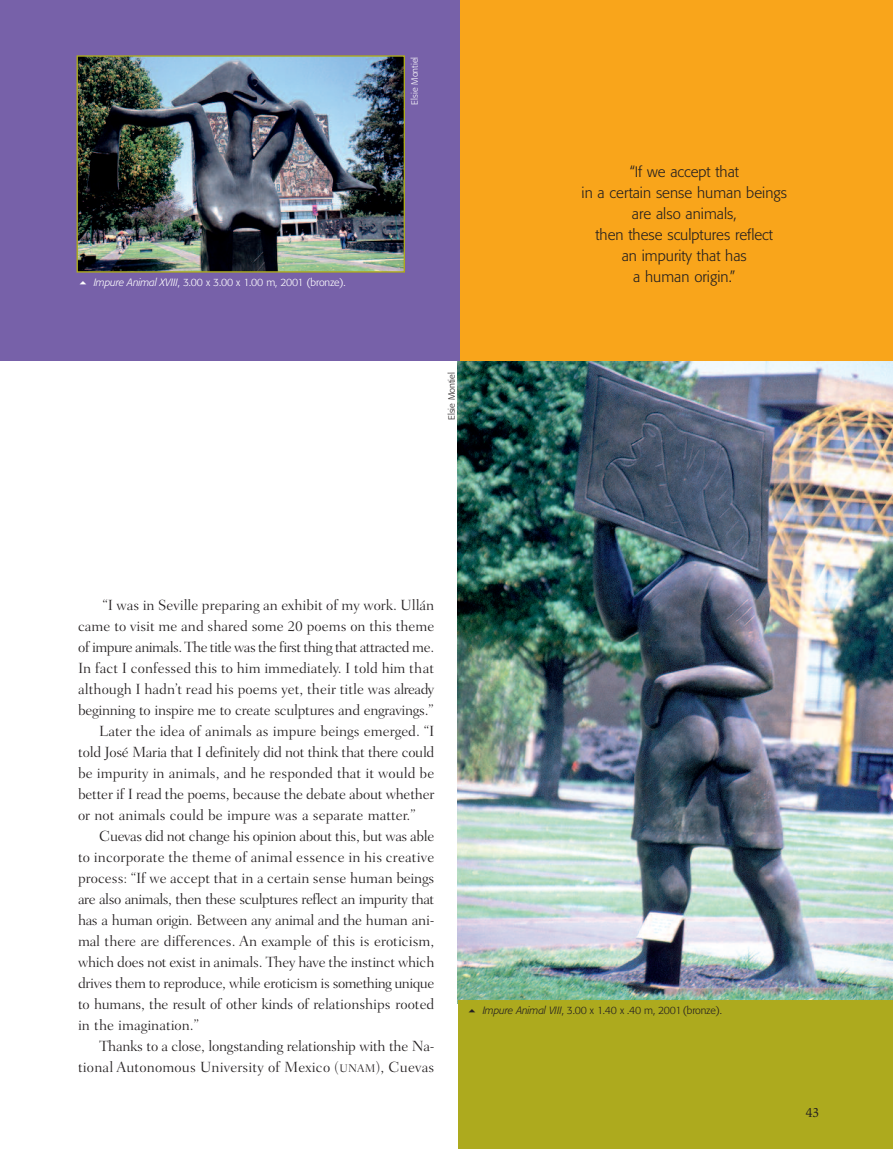
<style>
.page{position:relative;width:893px;height:1149px;background:#fff}
.page>*{position:absolute;margin:0;border:0;box-sizing:border-box;transform-origin:0 0}
.t1{font:300 15px "Fairfield LH";letter-spacing:-.015em;color:#231f20}
.t2{font:300 15px/21px "Formata";color:#231f20;text-align:center}
.t3{font:300 15px "Fairfield LH";letter-spacing:.01em;color:#231f20}
.t4{font:300 15px "Fairfield LH";letter-spacing:-.035em;color:#231f20}
.t5{font:300 15px "Fairfield LH";letter-spacing:.005em;color:#231f20}
.t6{font:13.5px "Slimbach";color:#231f20}
.t7{font:300 10.5px "Formata";letter-spacing:-.02em;color:#fff}
.t8{font:300 10.5px "Formata";letter-spacing:-.02em;color:#231f20}
.t9{font:300 9px "Formata";color:#231f20}
.t10{font:300 9px "Formata";color:#fff}
.s1{font-style:italic}
.s2{font-size:11.25px}
</style>
<div class="page">
<img style="left:457px;top:361px;width:436px;height:641px">
<div style="left:459px;top:1000px;width:434px;height:148px;background:#adaa1e"></div>
<div style="left:0;top:0;width:468px;height:361px;background:#7761a9"></div>
<img style="left:79px;top:57px;width:324px;height:213px">
<div style="left:77px;top:55px;width:328px;height:217px;border:1px solid #adaa1e"></div>
<div style="left:460px;top:0;width:433px;height:361px;background:#f9a51b"></div>
<p class="t10" style="left:411px;top:104px;width:49px;rotate:-90deg">Elsie Montiel</p>
<p class="t7" style="left:94px;top:277px;width:253px"><span class="s1">Impure Animal XVIII</span>, 3.00 x 3.00 x 1.00 m, 2001 (bronze).</p>
<p class="t9" style="left:448px;top:420px;width:49px;rotate:-90deg">Elsie Montiel</p>
<p class="t2" style="left:582px;top:162px;width:207px">“If we accept that<br>in a certain sense human beings are also animals,<br>then these sculptures reflect<br>an impurity that has<br>a human origin.”</p>
<p class="t1" style="left:103px;top:598px;width:333px">“I was in Seville preparing an exhibit of my work. Ullán</p>
<p class="t1" style="left:78px;top:619px;width:358px">came to visit me and shared some 20 poems on this theme</p>
<p class="t4" style="left:78px;top:640px;width:358px">of impure animals. The title was the first thing that attracted me.</p>
<p class="t1" style="left:78px;top:661px;width:358px">In fact I confessed this to him immediately. I told him that</p>
<p class="t5" style="left:78px;top:682px;width:358px">although I hadn’t read his poems yet, their title was already</p>
<p class="t1" style="left:78px;top:703px;width:357px">beginning to inspire me to create sculptures and engravings.”</p>
<p class="t1" style="left:99px;top:724px;width:337px">Later the idea of animals as impure beings emerged. “I</p>
<p class="t1" style="left:78px;top:745px;width:358px">told José Maria that I definitely did not think that there could</p>
<p class="t1" style="left:78px;top:766px;width:358px">be impurity in animals, and he responded that it would be</p>
<p class="t1" style="left:78px;top:787px;width:358px">better if I read the poems, because the debate about whether</p>
<p class="t1" style="left:78px;top:808px;width:339px">or not animals could be impure was a separate matter.”</p>
<p class="t1" style="left:99px;top:829px;width:337px">Cuevas did not change his opinion about this, but was able</p>
<p class="t3" style="left:78px;top:850px;width:358px">to incorporate the theme of animal essence in his creative</p>
<p class="t1" style="left:78px;top:871px;width:358px">process: “If we accept that in a certain sense human beings</p>
<p class="t1" style="left:78px;top:892px;width:358px">are also animals, then these sculptures reflect an impurity that</p>
<p class="t1" style="left:78px;top:913px;width:358px">has a human origin. Between any animal and the human ani-</p>
<p class="t1" style="left:78px;top:934px;width:358px">mal there are differences. An example of this is eroticism,</p>
<p class="t1" style="left:78px;top:955px;width:358px">which does not exist in animals. They have the instinct which</p>
<p class="t1" style="left:78px;top:976px;width:358px">drives them to reproduce, while eroticism is something unique</p>
<p class="t1" style="left:78px;top:997px;width:358px">to humans, the result of other kinds of relationships rooted</p>
<p class="t1" style="left:78px;top:1018px;width:122px">in the imagination.”</p>
<p class="t1" style="left:99px;top:1039px;width:337px">Thanks to a close, longstanding relationship with the Na-</p>
<p class="t3" style="left:78px;top:1060px;width:358px">tional Autonomous University of Mexico (<span class="s2">UNAM</span>), Cuevas</p>
<p class="t8" style="left:483px;top:1005px;width:241px"><span class="s1">Impure Animal VIII</span>, 3.00 x 1.40 x .40 m, 2001(bronze).</p>
<p class="t6" style="left:806px;top:1106px;width:15px">43</p>
</div>
